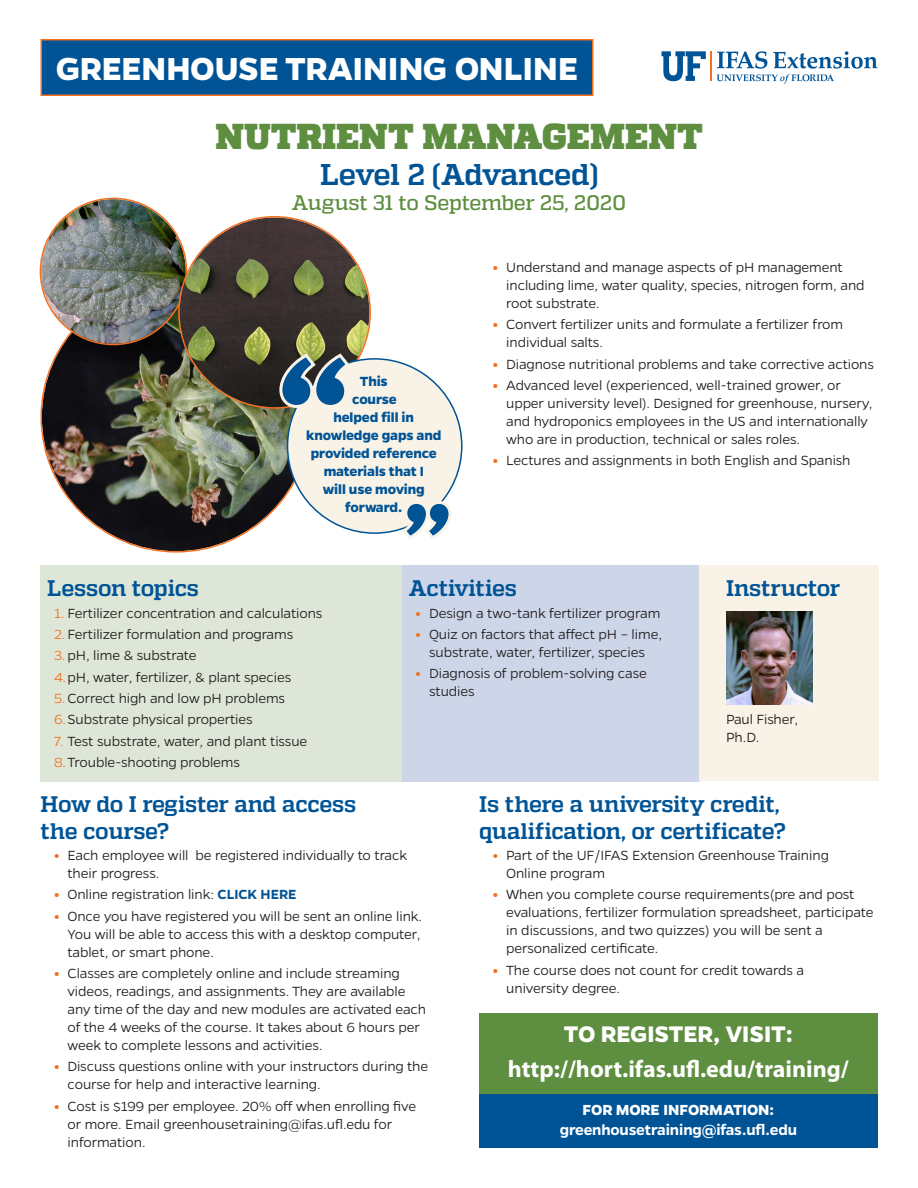
<style>
.page{position:relative;width:918px;height:1188px;background:#fff}
.page>*{position:absolute;margin:0;border:0;box-sizing:border-box;transform-origin:0 0}
.t1{font:700 36px "Gentona";color:#fff}
.t2{font:900 36px "Quadon";letter-spacing:.005em;color:#5e8e3f}
.t3{font:700 30px "Quadon";letter-spacing:-.02em;color:#005496}
.t4{font:700 25.5px "Gentona";letter-spacing:-.01em;color:#fff}
.t5{font:700 24px "Myriad Pro";color:#fff}
.t6{font:700 22.5px/27px "Quadon";letter-spacing:-.015em;color:#005496}
.t7{font:500 21px "Quadon";letter-spacing:-.01em;color:#5e8e3f}
.t8{font:600 16.5px "Gentona";letter-spacing:-.01em;color:#fff}
.t9{font:700 16.5px "Gentona";letter-spacing:-.005em;color:#fff}
.t10{font:300 15px/18px "Gentona";letter-spacing:-.01em;color:#231f20}
.t11{font:700 15px/18px "Gentona";letter-spacing:-.01em;color:#005496;text-align:center}
.s1{font-weight:800;color:#f37021}
.s2{color:#f37021}
.s3{font-weight:600;color:#005496}
</style>
<div class="page">
<hr style="left:710px;top:51px;width:2px;height:30px;background:#f37021">
<svg style="left:662px;top:51px;width:44px;height:30px"></svg>
<svg style="left:717px;top:51px;width:160px;height:33px"></svg>
<svg style="left:40px;top:39px;width:554px;height:57px;background:#0e558f"></svg>
<div style="left:479px;top:1093px;width:399px;height:55px;background:#005496"></div>
<div style="left:479px;top:1013px;width:399px;height:80px;background:#5e8e3f"></div>
<div style="left:40px;top:565px;width:362px;height:216px;background:#dee7d7"></div>
<div style="left:402px;top:565px;width:297px;height:216px;background:#cdd6e9"></div>
<div style="left:699px;top:565px;width:180px;height:216px;background:#f9f2e6"></div>
<img style="left:726px;top:611px;width:87px;height:94px">
<img style="left:42px;top:283px;width:268px;height:268px;border-radius:134px">
<img style="left:41px;top:199px;width:145px;height:145px;border-radius:72px">
<img style="left:180px;top:218px;width:189px;height:189px;border-radius:95px">
<div style="left:288px;top:359px;width:174px;height:174px;background:#f9f2e6;border-radius:50%"></div>
<svg style="left:278px;top:351px;width:74px;height:58px"></svg>
<svg style="left:400px;top:499px;width:52px;height:40px"></svg>
<h1 class="t1" style="left:56px;top:47px;width:524px">GREENHOUSE TRAINING ONLINE</h1>
<h1 class="t2" style="left:215px;top:115px;width:489px">NUTRIENT MANAGEMENT</h1>
<h2 class="t3" style="left:320px;top:157px;width:279px">Level 2 (Advanced)</h2>
<h3 class="t7" style="left:292px;top:191px;width:336px">August 31 to September 25, 2020</h3>
<p class="t11" style="left:306px;top:372px;width:137px">This<br>course<br>helped fill in knowledge gaps and provided reference materials that I<br>will use moving forward.</p>
<p class="t10" style="left:506px;top:258px;width:360px;text-indent:-14px"><span class="s1">•</span> Understand and manage aspects of pH management including lime, water quality, species, nitrogen form, and root substrate.</p>
<p class="t10" style="left:506px;top:315px;width:338px;text-indent:-14px"><span class="s1">•</span> Convert fertilizer units and formulate a fertilizer from individual salts.</p>
<p class="t10" style="left:493px;top:355px;width:383px"><span class="s1">•</span> Diagnose nutritional problems and take corrective actions</p>
<p class="t10" style="left:506px;top:376px;width:368px;text-indent:-14px"><span class="s1">•</span> Advanced level (experienced, well-trained grower, or upper university level). Designed for greenhouse, nursery, and hydroponics employees in the US and internationally who are in production, technical or sales roles.</p>
<p class="t10" style="left:493px;top:451px;width:359px"><span class="s1">•</span> Lectures and assignments in both English and Spanish</p>
<h3 class="t6" style="left:47px;top:575px;width:153px">Lesson topics</h3>
<p class="t10" style="left:54px;top:604px;width:270px"><span class="s2">1.</span> Fertilizer concentration and calculations</p>
<p class="t10" style="left:54px;top:623px;width:241px;line-height:21.3px"><span class="s2">2.</span> Fertilizer formulation and programs <span class="s2">3.</span>pH, lime &amp; substrate<br><span class="s2">4.</span>pH, water, fertilizer, &amp; plant species <span class="s2">5.</span>Correct high and low pH problems <span class="s2">6.</span>Substrate physical properties</p>
<p class="t10" style="left:54px;top:730px;width:255px;line-height:21.3px"><span class="s2">7.</span> Test substrate, water, and plant tissue<br><span class="s2">8.</span>Trouble-shooting problems</p>
<h3 class="t6" style="left:409px;top:575px;width:110px">Activities</h3>
<p class="t10" style="left:416px;top:604px;width:246px"><span class="s1">•</span> Design a two-tank fertilizer program</p>
<p class="t10" style="left:416px;top:625px;width:248px;text-align:center"><span class="s1">•</span> Quiz on factors that affect pH – lime, substrate, water, fertilizer, species</p>
<p class="t10" style="left:429px;top:664px;width:219px;text-indent:-14px"><span class="s1">•</span> Diagnosis of problem-solving case studies</p>
<h3 class="t6" style="left:726px;top:575px;width:116px">Instructor</h3>
<p class="t10" style="left:726px;top:710px;width:73px">Paul Fisher,<br>Ph.D.</p>
<h3 class="t6" style="left:40px;top:790px;width:317px">How do I register and access the course?</h3>
<p class="t10" style="left:68px;top:846px;width:341px;text-indent:-14px"><span class="s1">•</span> Each employee will be registered individually to track their progress.</p>
<p class="t10" style="left:54px;top:885px;width:244px"><span class="s1">•</span> Online registration link: <span class="s3">CLICK HERE</span></p>
<p class="t10" style="left:68px;top:907px;width:356px;text-align:justify;text-indent:-14px"><span class="s1">•</span> Once you have registered you will be sent an online link.<br>You will be able to access this with a desktop computer, tablet, or smart phone.</p>
<p class="t10" style="left:68px;top:964px;width:360px;text-indent:-14px"><span class="s1">•</span> Classes are completely online and include streaming videos, readings, and assignments. They are available any time of the day and new modules are activated each of the 4 weeks of the course. It takes about 6 hours per week to complete lessons and activities.</p>
<p class="t10" style="left:68px;top:1058px;width:362px;text-indent:-14px"><span class="s1">•</span> Discuss questions online with your instructors during the course for help and interactive learning.</p>
<p class="t10" style="left:68px;top:1097px;width:350px;text-indent:-14px"><span class="s1">•</span> Cost is $199 per employee. 20% off when enrolling five or more. Email greenhousetraining@ifas.ufl.edu for information.</p>
<h3 class="t6" style="left:479px;top:790px;width:308px">Is there a university credit, qualification, or certificate?</h3>
<p class="t10" style="left:506px;top:846px;width:324px;text-indent:-14px"><span class="s1">•</span> Part of the UF/IFAS Extension Greenhouse Training<br>Online program</p>
<p class="t10" style="left:506px;top:885px;width:369px;text-indent:-14px"><span class="s1">•</span> When you complete course requirements(pre and post evaluations, fertilizer formulation spreadsheet, participate in discussions, and two quizzes) you will be sent a personalized certificate.</p>
<p class="t10" style="left:506px;top:961px;width:299px;text-indent:-14px"><span class="s1">•</span> The course does not count for credit towards a university degree.</p>
<h3 class="t4" style="left:564px;top:1019px;width:231px">TO REGISTER, VISIT:</h3>
<h3 class="t5" style="left:508px;top:1053px;width:342px">http://hort.ifas.ufl.edu/training/</h3>
<p class="t9" style="left:583px;top:1100px;width:193px">FOR MORE INFORMATION:</p>
<p class="t8" style="left:560px;top:1120px;width:239px">greenhousetraining@ifas.ufl.edu</p>
</div>
